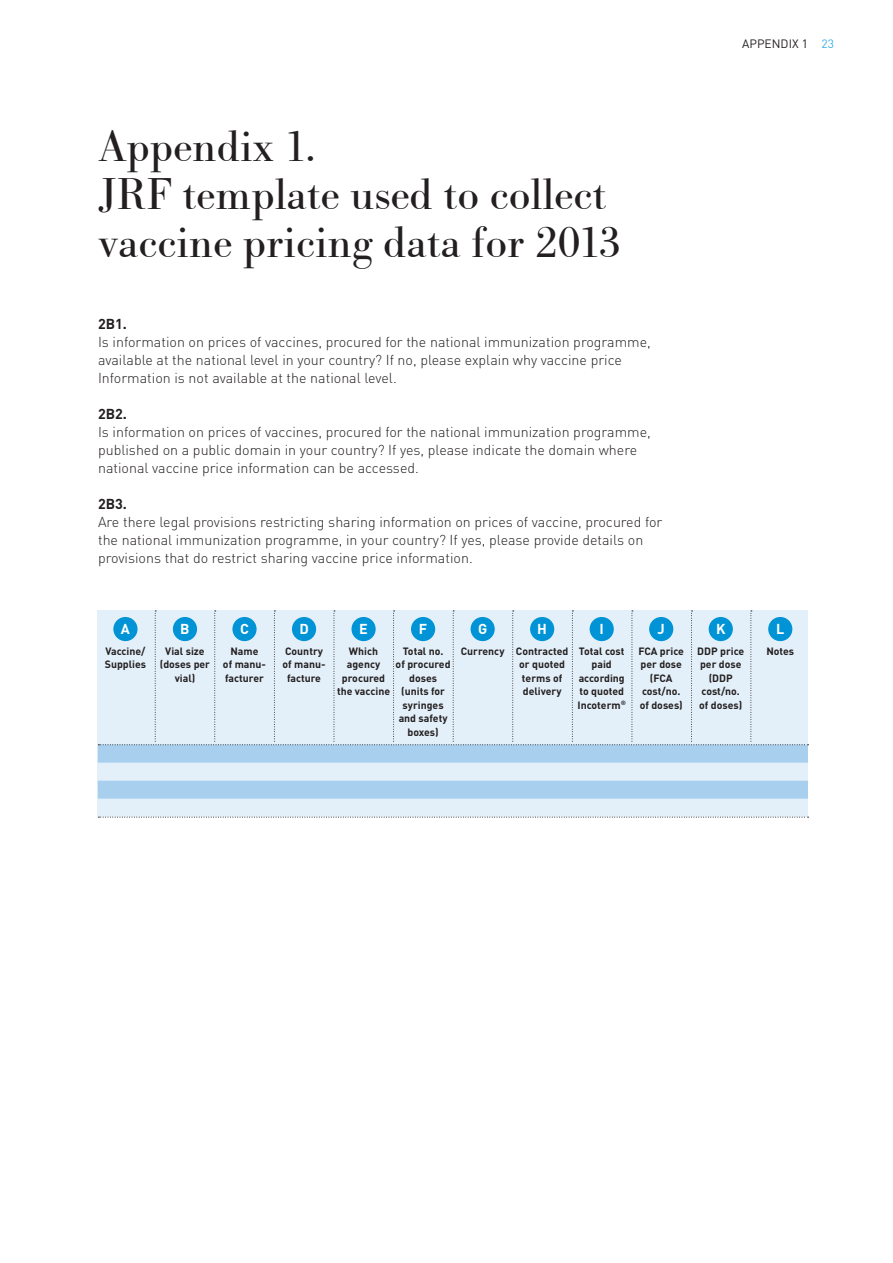
<style>
.page{position:relative;width:893px;height:1263px;background:#fff}
.page>*{position:absolute;margin:0;border:0;box-sizing:border-box;transform-origin:0 0}
.Overskrift_niveau_2{font:45px/48px "Bodoni Classico";color:#231f20}
.Overskrift_niveau_2-2{font:300 14.25px/18px "DIN";color:#231f20}
.Overskrift_niveau_2-3{font:700 14.25px "DIN";color:#231f20}
.t1{font:700 14.25px "DIN";color:#fff}
.t2{font:12px "DIN";color:#231f20}
.t3{font:12px "DIN";color:#3eafe4}
.BRØD{font:700 10.5px/13.5px "DIN";color:#231f20;text-align:center}
</style>
<div class="page">
<div style="left:98px;top:743px;width:710px;height:74px;background:#e4f0f9"></div>
<div style="left:98px;top:745px;width:710px;height:18px;background:#a8cfed"></div>
<div style="left:98px;top:781px;width:710px;height:18px;background:#a8cfed"></div>
<svg style="left:98px;top:611px;width:710px;height:135px;background:#d5e8f5"></svg>
<svg style="left:98px;top:817px;width:710px;height:1px"></svg>
<p class="t2" style="left:742px;top:36px;width:67px">APPENDIX 1</p>
<p class="t3" style="left:821px;top:36px;width:14px">23</p>
<p class="Overskrift_niveau_2" style="left:98px;top:122px;width:220px">Appendix 1.</p>
<p class="Overskrift_niveau_2" style="left:98px;top:170px;width:524px">JRF template used to collect vaccine pricing data for 2013</p>
<p class="Overskrift_niveau_2-3" style="left:98px;top:314px;width:30px">2B1.</p>
<p class="Overskrift_niveau_2-2" style="left:98px;top:332px;width:554px">Is information on prices of vaccines, procured for the national immunization programme, available at the national level in your country? If no, please explain why vaccine price</p>
<p class="Overskrift_niveau_2-2" style="left:98px;top:368px;width:300px">Information is not available at the national level.</p>
<p class="Overskrift_niveau_2-3" style="left:98px;top:404px;width:30px">2B2.</p>
<p class="Overskrift_niveau_2-2" style="left:98px;top:422px;width:554px">Is information on prices of vaccines, procured for the national immunization programme,</p>
<p class="Overskrift_niveau_2-2" style="left:98px;top:440px;width:541px">published on a public domain in your country? If yes, please indicate the domain where</p>
<p class="Overskrift_niveau_2-2" style="left:98px;top:458px;width:322px">national vaccine price information can be accessed.</p>
<p class="Overskrift_niveau_2-3" style="left:98px;top:494px;width:30px">2B3.</p>
<p class="Overskrift_niveau_2-2" style="left:98px;top:512px;width:566px">Are there legal provisions restricting sharing information on prices of vaccine, procured for the national immunization programme, in your country? If yes, please provide details on</p>
<p class="Overskrift_niveau_2-2" style="left:98px;top:548px;width:376px">provisions that do restrict sharing vaccine price information.</p>
<p class="t1" style="left:121px;top:619px;width:11px">A</p>
<p class="BRØD" style="left:105px;top:644px;width:42px">Vaccine/</p>
<p class="BRØD" style="left:105px;top:657px;width:43px">Supplies</p>
<p class="t1" style="left:180px;top:619px;width:11px">B</p>
<p class="BRØD" style="left:160px;top:644px;width:52px">Vial size (doses per vial)</p>
<p class="t1" style="left:240px;top:619px;width:10px">C</p>
<p class="BRØD" style="left:230px;top:644px;width:30px">Name</p>
<p class="BRØD" style="left:223px;top:657px;width:45px;text-align:left">of manu&shy;facturer</p>
<p class="t1" style="left:299px;top:619px;width:11px">D</p>
<p class="BRØD" style="left:285px;top:644px;width:39px">Country</p>
<p class="BRØD" style="left:282px;top:657px;width:45px">of manu&shy;facture</p>
<p class="t1" style="left:359px;top:619px;width:10px">E</p>
<p class="BRØD" style="left:337px;top:644px;width:55px">Which agency procured the vaccine</p>
<p class="t1" style="left:419px;top:619px;width:10px">F</p>
<p class="BRØD" style="left:403px;top:644px;width:42px">Total no.</p>
<p class="BRØD" style="left:396px;top:657px;width:56px">of procured doses (units for syringes and safety boxes)</p>
<p class="t1" style="left:478px;top:619px;width:11px">G</p>
<p class="BRØD" style="left:461px;top:644px;width:45px">Currency</p>
<p class="t1" style="left:537px;top:619px;width:11px">H</p>
<p class="BRØD" style="left:516px;top:644px;width:54px">Contracted or quoted terms of</p>
<p class="BRØD" style="left:523px;top:684px;width:40px">delivery</p>
<p class="t1" style="left:599px;top:619px;width:6px">I</p>
<p class="BRØD" style="left:579px;top:644px;width:47px">Total cost paid</p>
<p class="BRØD" style="left:577px;top:671px;width:50px;text-align:left">according to quoted<br>Incoterm<sup>®</sup></p>
<p class="t1" style="left:658px;top:619px;width:9px">J</p>
<p class="BRØD" style="left:638px;top:644px;width:47px">FCA price per dose (FCA</p>
<p class="BRØD" style="left:642px;top:684px;width:40px">cost/no.</p>
<p class="BRØD" style="left:640px;top:698px;width:45px">of doses)</p>
<p class="t1" style="left:716px;top:619px;width:11px">K</p>
<p class="BRØD" style="left:697px;top:644px;width:49px;text-align:left">DDP price per dose</p>
<p class="BRØD" style="left:709px;top:671px;width:25px">(DDP</p>
<p class="BRØD" style="left:702px;top:684px;width:40px">cost/no.</p>
<p class="BRØD" style="left:699px;top:698px;width:45px">of doses)</p>
<p class="t1" style="left:776px;top:619px;width:10px">L</p>
<p class="BRØD" style="left:766px;top:644px;width:29px">Notes</p>
</div>
